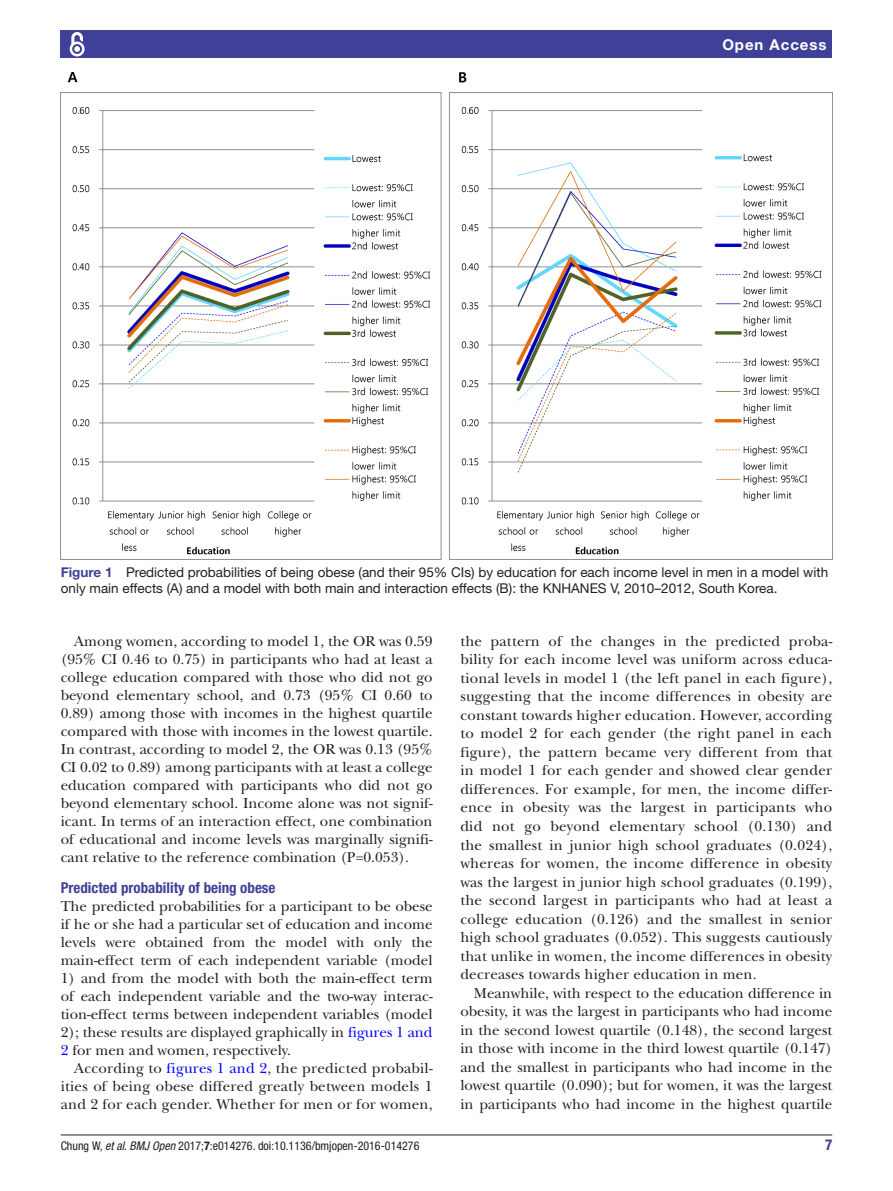
<style>
.page{position:relative;width:893px;height:1191px;background:#fff}
.page>*{position:absolute;margin:0;border:0;box-sizing:border-box;transform-origin:0 0}
.t1{font:15px/18.6px "New Baskerville";color:#231f20;text-align:justify}
.t2{font:700 condensed 15px "Helvetica Neue LT Std";color:#414099}
.t3{font:700 15px "Helvetica Neue LT Std";letter-spacing:.065em;color:#fff}
.t4{font:13.5px/16.2px "Helvetica Neue LT Std";color:#231f20}
.t5{font:condensed 12px "Helvetica Neue LT Std";color:#231f20}
.s1{font-weight:700;color:#414099}
.s2{color:#00f}
.s3{font-style:italic}
.s4{font-weight:700}
</style>
<div class="page">
<hr style="left:61px;top:1134px;width:771px;height:1px;background:#231f20">
<div style="left:61px;top:31px;width:771px;height:27px;background:#414099"></div>
<svg style="left:69px;top:32px;width:16px;height:25px"></svg>
<img style="left:61px;top:73px;width:771px;height:486px">
<p class="t3" style="left:722px;top:35px;width:106px">Open Access</p>
<p class="t4" style="left:61px;top:563px;width:769px"><span class="s1">Figure 1</span> Predicted probabilities of being obese (and their 95% CIs) by education for each income level in men in a model with only main effects (A) and a model with both main and interaction effects (B): the KNHANES V, 2010–2012, South Korea.</p>
<p class="t1" style="left:61px;top:632px;width:373px;line-height:18px;text-indent:14px">Among women, according to model 1, the OR was 0.59 (95% CI 0.46 to 0.75) in participants who had at least a college education compared with those who did not go beyond elementary school, and 0.73 (95% CI 0.60 to 0.89) among those with incomes in the highest quartile compared with those with incomes in the lowest quartile.<br>In contrast, according to model 2, the OR was 0.13 (95% CI 0.02 to 0.89) among participants with at least a college education compared with participants who did not go beyond elementary school. Income alone was not signif&shy;icant. In terms of an interaction effect, one combination of educational and income levels was marginally signifi&shy;cant relative to the reference combination (P=0.053).</p>
<p class="t2" style="left:61px;top:879px;width:216px">Predicted probability of being obese</p>
<p class="t1" style="left:61px;top:897px;width:373px;line-height:18px">The predicted probabilities for a participant to be obese if he or she had a particular set of education and income levels were obtained from the model with only the main-effect term of each independent variable (model</p>
<p class="t1" style="left:61px;top:969px;width:373px;line-height:18px">1) and from the model with both the main-effect term of each independent variable and the two-way interac&shy;tion-effect terms between independent variables (model 2); these results are displayed graphically in <span class="s2">figures 1 and 2</span> for men and women, respectively.</p>
<p class="t1" style="left:61px;top:1059px;width:373px;line-height:18px;text-indent:14px">According to <span class="s2">figures 1 and 2</span>, the predicted probabil&shy;ities of being obese differed greatly between models 1 and 2 for each gender. Whether for men or for women,</p>
<p class="t1" style="left:460px;top:631px;width:373px">the pattern of the changes in the predicted proba&shy;bility for each income level was uniform across educa&shy;tional levels in model 1 (the left panel in each figure), suggesting that the income differences in obesity are constant towards higher education. However, according to model 2 for each gender (the right panel in each figure), the pattern became very different from that in model 1 for each gender and showed clear gender differences. For example, for men, the income differ&shy;ence in obesity was the largest in participants who did not go beyond elementary school (0.130) and the smallest in junior high school graduates (0.024), whereas for women, the income difference in obesity was the largest in junior high school graduates (0.199), the second largest in participants who had at least a college education (0.126) and the smallest in senior high school graduates (0.052). This suggests cautiously that unlike in women, the income differences in obesity decreases towards higher education in men.</p>
<p class="t1" style="left:460px;top:983px;width:373px;text-indent:14px">Meanwhile, with respect to the education difference in obesity, it was the largest in participants who had income in the second lowest quartile (0.148), the second largest in those with income in the third lowest quartile (0.147) and the smallest in participants who had income in the lowest quartile (0.090); but for women, it was the largest in participants who had income in the highest quartile</p>
<p class="t5" style="left:61px;top:1138px;width:360px">Chung W, <span class="s3">et al</span>. <span class="s3">BMJ Open</span> 2017;<span class="s4">7</span>:e014276. doi:10.1136/bmjopen-2016-014276</p>
<p class="t2" style="left:825px;top:1135px;width:9px">7</p>
</div>
